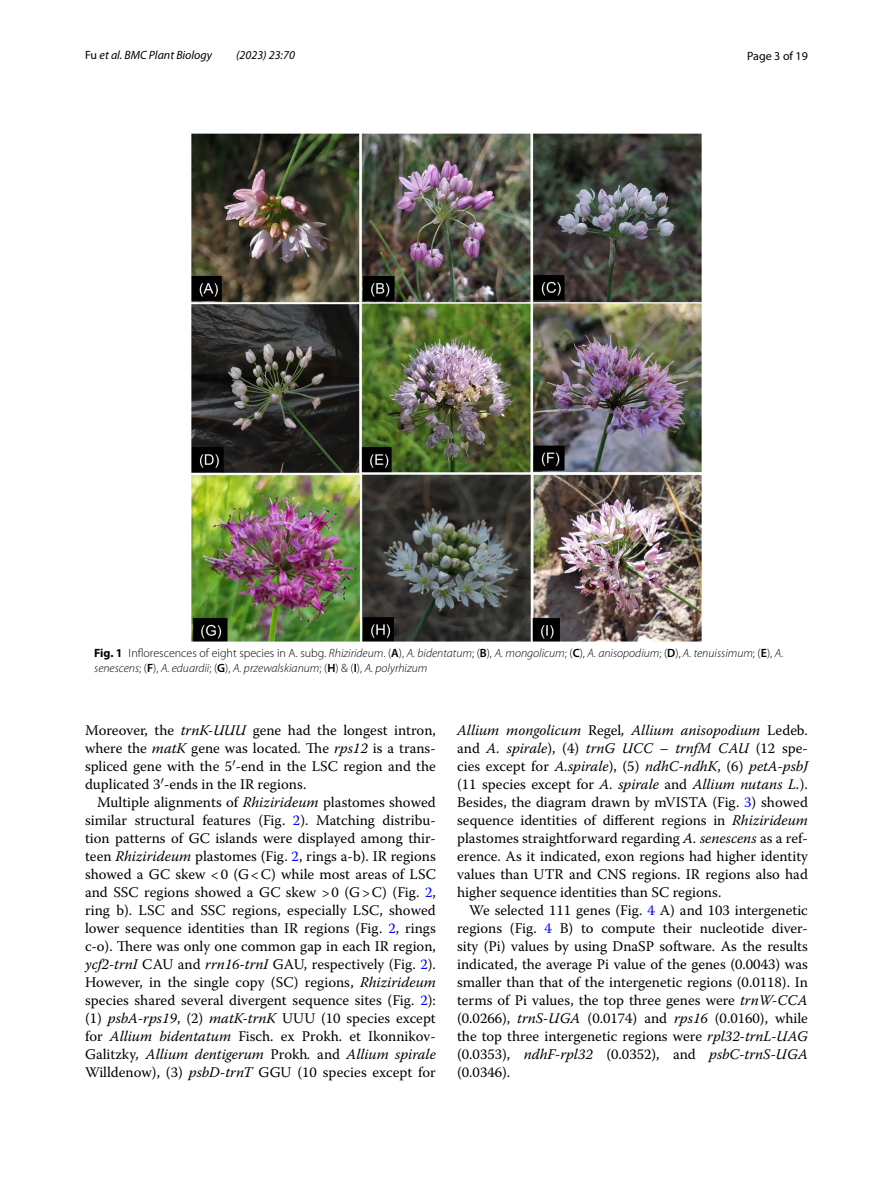
<style>
.page{position:relative;width:893px;height:1187px;background:#fff}
.page>*{position:absolute;margin:0;border:0;box-sizing:border-box;transform-origin:0 0}
.t1{font:14.7px/18px "Warnock Pro";color:#000;text-align:justify}
.t2{font:italic 300 12px/15px "Myriad Pro";color:#000}
.t3{font:italic 12px "Myriad Pro";color:#000}
.t4{font:12px "Myriad Pro";color:#000}
.s1{font-style:normal}
.s2{font-weight:700;font-style:normal}
.s3{font-weight:600;font-style:normal}
.s4{font-style:italic}
.s5{color:#00f}
</style>
<div class="page">
<img style="left:191px;top:133px;width:511px;height:509px">
<p class="t3" style="left:85px;top:48px;width:129px"><span class="s1">Fu</span> et al. BMC Plant Biology</p>
<p class="t3" style="left:236px;top:48px;width:60px">(2023) 23:70</p>
<p class="t4" style="left:747px;top:48px;width:62px">Page 3 of 19</p>
<p class="t2" style="left:94px;top:646px;width:691px"><span class="s2">Fig. 1</span> <span class="s1">Inflorescences of eight species in A. subg.</span> Rhizirideum<span class="s1">. (</span><span class="s3">A</span><span class="s1">),</span> A. bidentatum<span class="s1">; (</span><span class="s3">B</span><span class="s1">),</span> A. mongolicum<span class="s1">; (</span><span class="s3">C</span><span class="s1">),</span> A. anisopodium<span class="s1">; (</span><span class="s3">D</span><span class="s1">),</span> A. tenuissimum<span class="s1">; (</span><span class="s3">E</span><span class="s1">),</span> A. senescens<span class="s1">; (</span><span class="s3">F</span><span class="s1">),</span> A. eduardii<span class="s1">; (</span><span class="s3">G</span><span class="s1">),</span> A. przewalskianum<span class="s1">; (</span><span class="s3">H</span><span class="s1">) &amp; (</span><span class="s3">I</span><span class="s1">),</span> A. polyrhizum</p>
<p class="t1" style="left:85px;top:721px;width:352px">Moreover, the <span class="s4">trnK-UUU</span> gene had the longest intron, where the <span class="s4">matK</span> gene was located. The <span class="s4">rps12</span> is a trans&shy;spliced gene with the 5 -end in the LSC region and the duplicated 3 -ends in the IR regions.</p>
<p class="t1" style="left:85px;top:793px;width:352px;text-indent:12px">Multiple alignments of <span class="s4">Rhizirideum</span> plastomes showed similar structural features (Fig. <span class="s5">2</span>). Matching distribu&shy;tion patterns of GC islands were displayed among thir&shy;teen <span class="s4">Rhizirideum</span> plastomes (Fig. <span class="s5">2</span>, rings a-b). IR regions showed a GC skew &lt;0 (G&lt;C) while most areas of LSC and SSC regions showed a GC skew &gt;0 (G&gt;C) (Fig. <span class="s5">2</span>, ring b). LSC and SSC regions, especially LSC, showed lower sequence identities than IR regions (Fig. <span class="s5">2</span>, rings c-o). There was only one common gap in each IR region, <span class="s4">ycf2-trnI</span> CAU and <span class="s4">rrn16-trnI</span> GAU, respectively (Fig. <span class="s5">2</span>).<br>However, in the single copy (SC) regions, <span class="s4">Rhizirideum </span>species shared several divergent sequence sites (Fig. <span class="s5">2</span>): (1) <span class="s4">psbA-rps19</span>, (2) <span class="s4">matK-trnK</span> UUU (10 species except for <span class="s4">Allium bidentatum</span> Fisch. ex Prokh. et Ikonnikov-Galitzky<span class="s4">, Allium dentigerum</span> Prokh<span class="s4">.</span> and <span class="s4">Allium spirale </span>Willdenow), (3) <span class="s4">psbD-trnT</span> GGU (10 species except for</p>
<p class="t1" style="left:457px;top:721px;width:352px"><span class="s4">Allium mongolicum</span> Regel<span class="s4">, Allium anisopodium</span> Ledeb. and <span class="s4">A. spirale</span>), (4) <span class="s4">trnG UCC</span> – <span class="s4">trnfM CAU</span> (12 spe&shy;cies except for <span class="s4">A.spirale</span>), (5) <span class="s4">ndhC-ndhK</span>, (6) <span class="s4">petA-psbJ </span>(11 species except for <span class="s4">A. spirale</span> and <span class="s4">Allium nutans L.</span>).<br>Besides, the diagram drawn by mVISTA (Fig. <span class="s5">3</span>) showed sequence identities of different regions in <span class="s4">Rhizirideum </span>plastomes straightforward regarding <span class="s4">A. senescens</span> as a ref&shy;erence. As it indicated, exon regions had higher identity values than UTR and CNS regions. IR regions also had higher sequence identities than SC regions.</p>
<p class="t1" style="left:457px;top:901px;width:352px;text-indent:12px">We selected 111 genes (Fig. <span class="s5">4</span> A) and 103 intergenetic regions (Fig. <span class="s5">4</span> B) to compute their nucleotide diver&shy;sity (Pi) values by using DnaSP software. As the results indicated, the average Pi value of the genes (0.0043) was smaller than that of the intergenetic regions (0.0118). In terms of Pi values, the top three genes were <span class="s4">trnW-CCA </span>(0.0266), <span class="s4">trnS-UGA</span> (0.0174) and <span class="s4">rps16</span> (0.0160), while the top three intergenetic regions were <span class="s4">rpl32-trnL-UAG </span>(0.0353), <span class="s4">ndhF-rpl32</span> (0.0352), and <span class="s4">psbC-trnS-UGA </span>(0.0346).</p>
</div>
